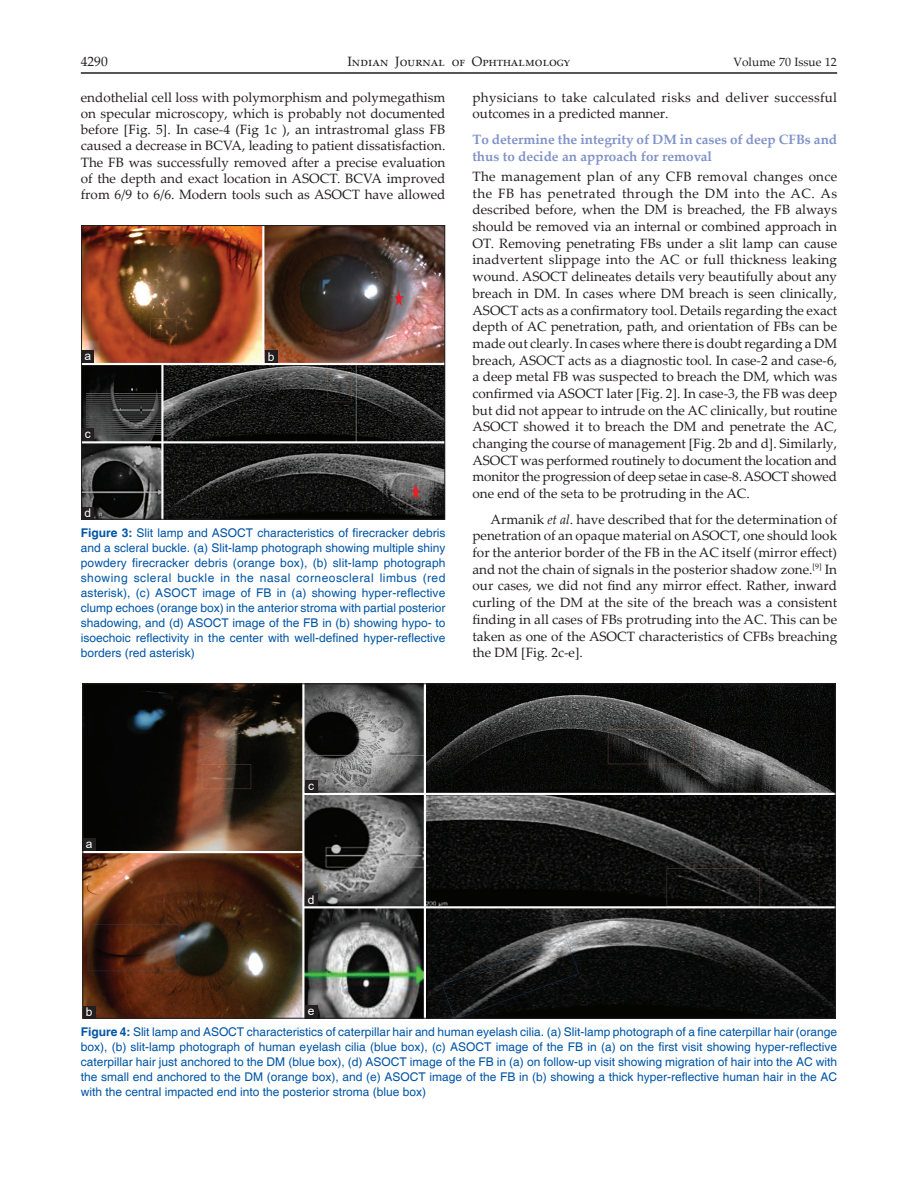
<style>
.page{position:relative;width:918px;height:1188px;background:#fff}
.page>*{position:absolute;margin:0;border:0;box-sizing:border-box;transform-origin:0 0}
.TXFL{font:13.5px/16.6px "Palatino Linotype";color:#231f20;text-align:justify}
.TX{font:13.5px/16.6px "Palatino Linotype";color:#231f20;text-align:justify}
.t1{font:700 13.5px/17px "Palatino Linotype";color:#8193c9}
.TXFL-2{font:13.5px/16.6px "Palatino Linotype";letter-spacing:.02em;color:#231f20}
.FGC{font:12px/15px "Helvetica";color:#0155a5;text-align:justify}
.t2{font:12px "Palatino Linotype";color:#231f20}
.LABEL{font:12px "Arial";color:#fff}
.s1{font-style:italic}
.s2{font-weight:700}
</style>
<div class="page">
<hr style="left:81px;top:72px;width:756px;height:2px;background:#231f20">
<img style="left:83px;top:227px;width:360px;height:290px">
<div style="left:81px;top:225px;width:364px;height:294px;border:1px solid #231f20"></div>
<div style="left:81px;top:507px;width:13px;height:12px;background:#231f20"></div>
<div style="left:81px;top:429px;width:13px;height:12px;background:#231f20"></div>
<div style="left:265px;top:350px;width:12px;height:13px;background:#231f20"></div>
<div style="left:81px;top:350px;width:13px;height:13px;background:#231f20"></div>
<img style="left:85px;top:686px;width:748px;height:330px">
<div style="left:305px;top:893px;width:12px;height:13px;background:#231f20"></div>
<div style="left:305px;top:780px;width:12px;height:13px;background:#231f20"></div>
<div style="left:83px;top:1006px;width:12px;height:13px;background:#231f20"></div>
<div style="left:83px;top:839px;width:12px;height:12px;background:#231f20"></div>
<div style="left:305px;top:1006px;width:12px;height:12px;background:#231f20"></div>
<p class="TXFL" style="left:81px;top:53px;width:28px">4290</p>
<p class="TXFL" style="left:347px;top:53px;width:225px">Indian Journal of Ophthalmology</p>
<p class="t2" style="left:733px;top:54px;width:105px">Volume 70 Issue 12</p>
<p class="TXFL" style="left:81px;top:89px;width:366px;line-height:16.2px">endothelial cell loss with polymorphism and polymegathism on specular microscopy, which is probably not documented before [Fig. 5]. In case‑4 (Fig 1c ), an intrastromal glass FB caused a decrease in BCVA, leading to patient dissatisfaction.<br>The FB was successfully removed after a precise evaluation of the depth and exact location in ASOCT. BCVA improved from 6/9 to 6/6. Modern tools such as ASOCT have allowed</p>
<p class="TXFL-2" style="left:472px;top:88px;width:366px">physicians to take calculated risks and deliver successful outcomes in a predicted manner.</p>
<h2 class="t1" style="left:472px;top:131px;width:366px">To determine the integrity of DM in cases of deep CFBs and thus to decide an approach for removal</h2>
<p class="TXFL" style="left:472px;top:168px;width:366px">The management plan of any CFB removal changes once the FB has penetrated through the DM into the AC. As described before, when the DM is breached, the FB always should be removed via an internal or combined approach in OT. Removing penetrating FBs under a slit lamp can cause inadvertent slippage into the AC or full thickness leaking wound. ASOCT delineates details very beautifully about any breach in DM. In cases where DM breach is seen clinically, ASOCT acts as a confirmatory tool. Details regarding the exact depth of AC penetration, path, and orientation of FBs can be made out clearly. In cases where there is doubt regarding a DM breach, ASOCT acts as a diagnostic tool. In case‑2 and case‑6, a deep metal FB was suspected to breach the DM, which was confirmed via ASOCT later [Fig. 2]. In case‑3, the FB was deep but did not appear to intrude on the AC clinically, but routine ASOCT showed it to breach the DM and penetrate the AC, changing the course of management [Fig. 2b and d]. Similarly, ASOCT was performed routinely to document the location and monitor the progression of deep setae in case‑8.ASOCT showed one end of the seta to be protruding in the AC.</p>
<p class="TX" style="left:472px;top:510px;width:366px;text-indent:18px">Armanik <span class="s1">et al</span>. have described that for the determination of penetration of an opaque material onASOCT, one should look for the anterior border of the FB in the AC itself (mirror effect) and not the chain of signals in the posterior shadow zone.<sup>[9]</sup> In our cases, we did not find any mirror effect. Rather, inward curling of the DM at the site of the breach was a consistent finding in all cases of FBs protruding into the AC. This can be taken as one of the ASOCT characteristics of CFBs breaching the DM [Fig. 2c‑e].</p>
<p class="LABEL" style="left:84px;top:347px;width:8px">a</p>
<p class="LABEL" style="left:268px;top:348px;width:8px">b</p>
<p class="LABEL" style="left:85px;top:426px;width:7px">c</p>
<p class="LABEL" style="left:84px;top:505px;width:8px">d</p>
<p class="FGC" style="left:81px;top:526px;width:366px"><span class="s2">Figure 3:</span> Slit lamp and ASOCT characteristics of firecracker debris and a scleral buckle. (a) Slit‑lamp photograph showing multiple shiny powdery firecracker debris (orange box), (b) slit‑lamp photograph showing scleral buckle in the nasal corneoscleral limbus (red asterisk), (c) ASOCT image of FB in (a) showing hyper‑reflective clump echoes (orange box) in the anterior stroma with partial posterior shadowing, and (d) ASOCT image of the FB in (b) showing hypo‑ to isoechoic reflectivity in the center with well‑defined hyper‑reflective borders (red asterisk)</p>
<p class="LABEL" style="left:86px;top:836px;width:8px">a</p>
<p class="LABEL" style="left:86px;top:1004px;width:8px">b</p>
<p class="LABEL" style="left:308px;top:778px;width:7px">c</p>
<p class="LABEL" style="left:308px;top:892px;width:8px">d</p>
<p class="LABEL" style="left:308px;top:1003px;width:8px">e</p>
<p class="FGC" style="left:81px;top:1025px;width:758px"><span class="s2">Figure 4:</span> Slit lamp and ASOCT characteristics of caterpillar hair and human eyelash cilia. (a) Slit‑lamp photograph of a fine caterpillar hair (orange box), (b) slit‑lamp photograph of human eyelash cilia (blue box), (c) ASOCT image of the FB in (a) on the first visit showing hyper‑reflective caterpillar hair just anchored to the DM (blue box), (d) ASOCT image of the FB in (a) on follow‑up visit showing migration of hair into the AC with the small end anchored to the DM (orange box), and (e) ASOCT image of the FB in (b) showing a thick hyper‑reflective human hair in the AC with the central impacted end into the posterior stroma (blue box)</p>
</div>
